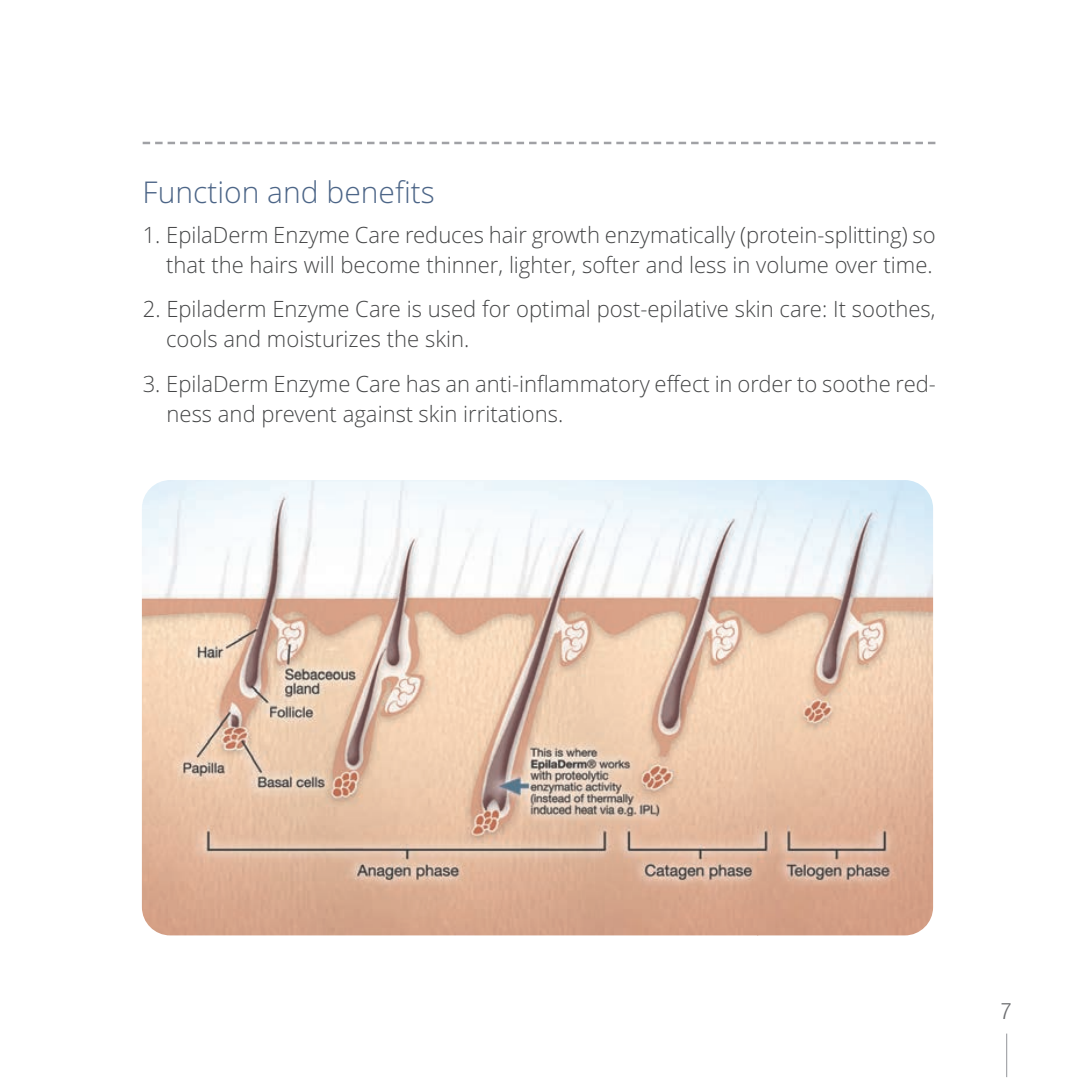
<style>
.page{position:relative;width:1080px;height:1080px;background:#fff}
.page>*{position:absolute;margin:0;border:0;box-sizing:border-box;transform-origin:0 0}
.t1{font:300 30px "Open Sans";color:#4c6587}
.t2{font:300 22.5px/30px "Open Sans";color:#454647}
.t3{font:300 condensed 22.5px "Helvetica Neue";color:#6c6d70}
</style>
<div class="page">
<hr style="left:1006px;top:1034px;width:1px;height:43px;background:#a8a9ad">
<img style="left:142px;top:480px;width:791px;height:455px">
<svg style="left:143px;top:142px;width:792px;height:2px"></svg>
<h1 class="t1" style="left:143px;top:171px;width:294px">Function and benefits</h1>
<p class="t2" style="left:143px;top:220px;width:794px;text-align:right">1. EpilaDerm Enzyme Care reduces hair growth enzymatically (protein-splitting) so that the hairs will become thinner, lighter, softer and less in volume over time.</p>
<p class="t2" style="left:166px;top:294px;width:771px;text-indent:-23px">2. Epiladerm Enzyme Care is used for optimal post-epilative skin care: It soothes, cools and moisturizes the skin.</p>
<p class="t2" style="left:167px;top:368px;width:771px;text-indent:-24px">3. EpilaDerm Enzyme Care has an anti-inflammatory effect in order to soothe red&shy;ness and prevent against skin irritations.</p>
<p class="t3" style="left:1001px;top:999px;width:12px">7</p>
</div>
